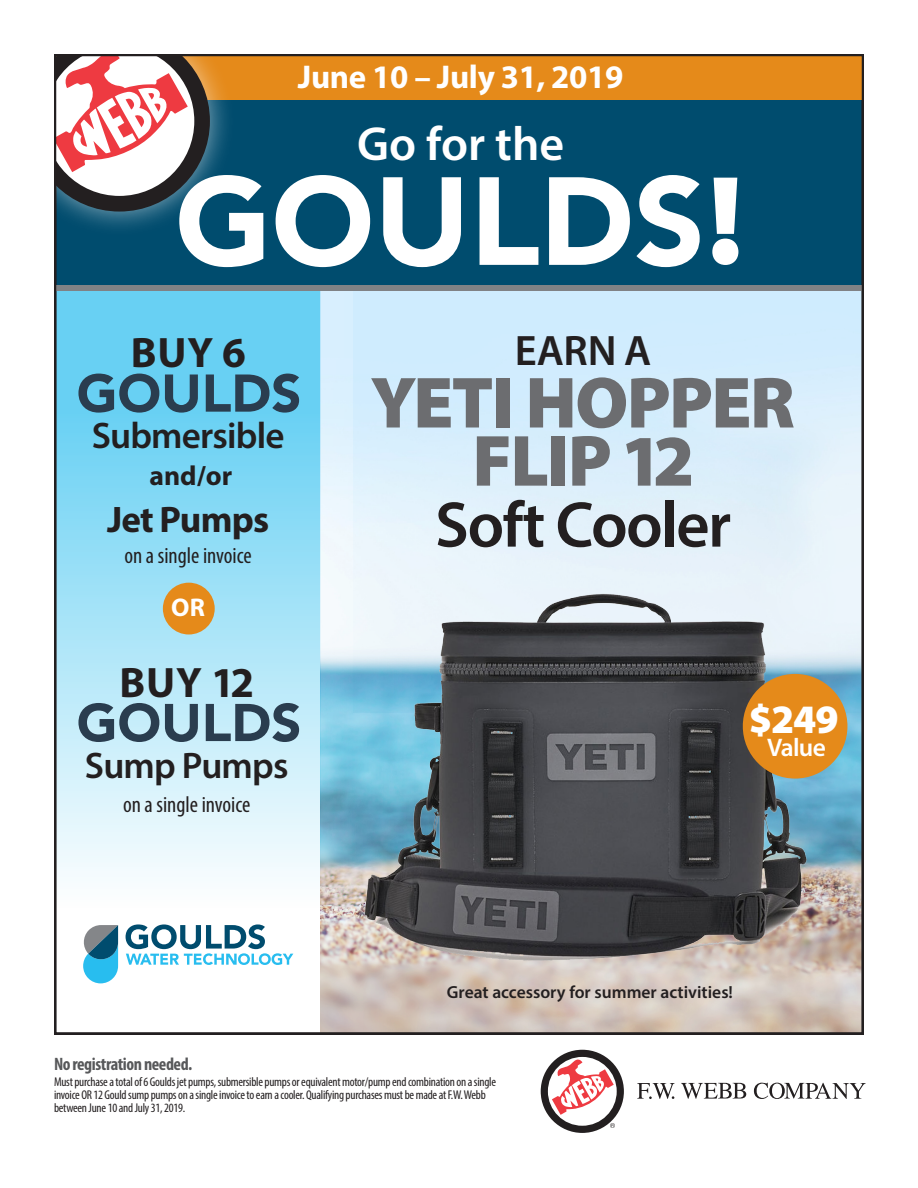
<style>
.page{position:relative;width:918px;height:1188px;background:#fff}
.page>*{position:absolute;margin:0;border:0;box-sizing:border-box;transform-origin:0 0}
.t1{font:900 127.5px "Myriad Pro";color:#fff}
.t2{font:900 73.05px/58.2px "Myriad Pro";letter-spacing:-.025em;color:#6c6d70;text-align:center}
.t3{font:600 64.95px "Myriad Pro";letter-spacing:-.025em;color:#231f20}
.t4{font:600 48px "Myriad Pro";color:#fff}
.t5{font:700 42.75px "Myriad Pro";letter-spacing:.02em;color:#231f20}
.t6{font:600 42.75px "Myriad Pro";color:#231f20}
.t7{font:900 40.5px "Myriad Pro";color:#fff}
.t8{font:600 37.05px "Myriad Pro";letter-spacing:-.02em;color:#231f20}
.t9{font:700 37.05px "Myriad Pro";letter-spacing:-.02em;color:#231f20}
.t10{font:700 33px "Myriad Pro";letter-spacing:-.01em;color:#fff}
.t11{font:700 27.6px "Myriad Pro";color:#231f20}
.t12{font:700 25.65px "Myriad Pro";color:#fff}
.t13{font:600 25.5px "Myriad Pro";letter-spacing:-.025em;color:#fff}
.t14{font:condensed 22.8px "Myriad Pro";color:#231f20}
.t15{font:700 condensed 18px "Myriad Pro";letter-spacing:-.025em;color:#57585a}
.t16{font:600 17.55px "Myriad Pro";color:#231f20}
.t17{font:condensed 12.75px/12.8px "Myriad Pro";letter-spacing:-.02em;color:#231f20}
</style>
<div class="page">
<svg style="left:57px;top:291px;width:264px;height:636px;background:#a8e4f7"></svg>
<img style="left:321px;top:291px;width:540px;height:741px">
<div style="left:54px;top:97px;width:810px;height:188px;background:#004c6e"></div>
<svg style="left:637px;top:1083px;width:38px;height:16px"></svg>
<svg style="left:681px;top:1083px;width:65px;height:16px"></svg>
<svg style="left:754px;top:1083px;width:112px;height:16px"></svg>
<svg style="left:541px;top:1050px;width:83px;height:83px"></svg>
<img style="left:351px;top:585px;width:465px;height:395px">
<div style="left:743px;top:674px;width:104px;height:105px;background:#e58a1a;border-radius:50%"></div>
<svg style="left:126px;top:924px;width:167px;height:41px"></svg>
<svg style="left:83px;top:925px;width:35px;height:58px;background:#4e9cb9"></svg>
<div style="left:163px;top:583px;width:52px;height:52px;background:#e58a1a;border-radius:50%"></div>
<svg style="left:165px;top:375px;width:33px;height:38px"></svg>
<svg style="left:206px;top:374px;width:93px;height:39px;background:#4987a1"></svg>
<svg style="left:78px;top:374px;width:81px;height:39px;background:#4885a0"></svg>
<svg style="left:165px;top:704px;width:33px;height:38px"></svg>
<svg style="left:206px;top:703px;width:93px;height:39px;background:#7895a5"></svg>
<svg style="left:78px;top:703px;width:81px;height:39px;background:#7693a3"></svg>
<div style="left:54px;top:54px;width:810px;height:45px;background:#e58a1a"></div>
<svg style="left:276px;top:175px;width:94px;height:92px"></svg>
<svg style="left:383px;top:177px;width:78px;height:90px"></svg>
<svg style="left:480px;top:177px;width:58px;height:88px"></svg>
<svg style="left:549px;top:177px;width:81px;height:88px"></svg>
<svg style="left:636px;top:175px;width:64px;height:92px"></svg>
<svg style="left:57px;top:57px;width:206px;height:210px"></svg>
<div style="left:54px;top:285px;width:810px;height:6px;background:#808285"></div>
<p class="t10" style="left:298px;top:55px;width:327px">June 10 – July 31, 2019</p>
<p class="t4" style="left:357px;top:114px;width:209px">Go for the</p>
<p class="t1" style="left:707px;top:148px;width:38px">!</p>
<p class="t5" style="left:131px;top:325px;width:117px">BUY 6</p>
<p class="t8" style="left:92px;top:412px;width:194px">Submersible</p>
<p class="t11" style="left:150px;top:458px;width:84px">and/or</p>
<p class="t9" style="left:107px;top:496px;width:164px">Jet Pumps</p>
<p class="t14" style="left:124px;top:541px;width:129px">on a single invoice</p>
<p class="t12" style="left:171px;top:591px;width:35px">OR</p>
<p class="t5" style="left:120px;top:655px;width:136px">BUY 12</p>
<p class="t8" style="left:85px;top:742px;width:205px">Sump Pumps</p>
<p class="t14" style="left:123px;top:790px;width:129px">on a single invoice</p>
<p class="t6" style="left:515px;top:324px;width:138px">EARN A</p>
<p class="t2" style="left:371px;top:375px;width:426px">YETI HOPPER<br>FLIP 12</p>
<p class="t3" style="left:435px;top:483px;width:298px">Soft Cooler</p>
<p class="t7" style="left:749px;top:696px;width:91px">$249</p>
<p class="t13" style="left:767px;top:731px;width:60px">Value</p>
<p class="t16" style="left:447px;top:981px;width:288px">Great accessory for summer activities!</p>
<p class="t15" style="left:54px;top:1053px;width:140px">No registration needed.</p>
<p class="t17" style="left:54px;top:1076px;width:444px">Must purchase a total of 6 Goulds jet pumps, submersible pumps or equivalent motor/pump end combination on a single invoice OR 12 Gould sump pumps on a single invoice to earn a cooler. Qualifying purchases must be made at F.W. Webb between June 10 and July 31, 2019.</p>
</div>
